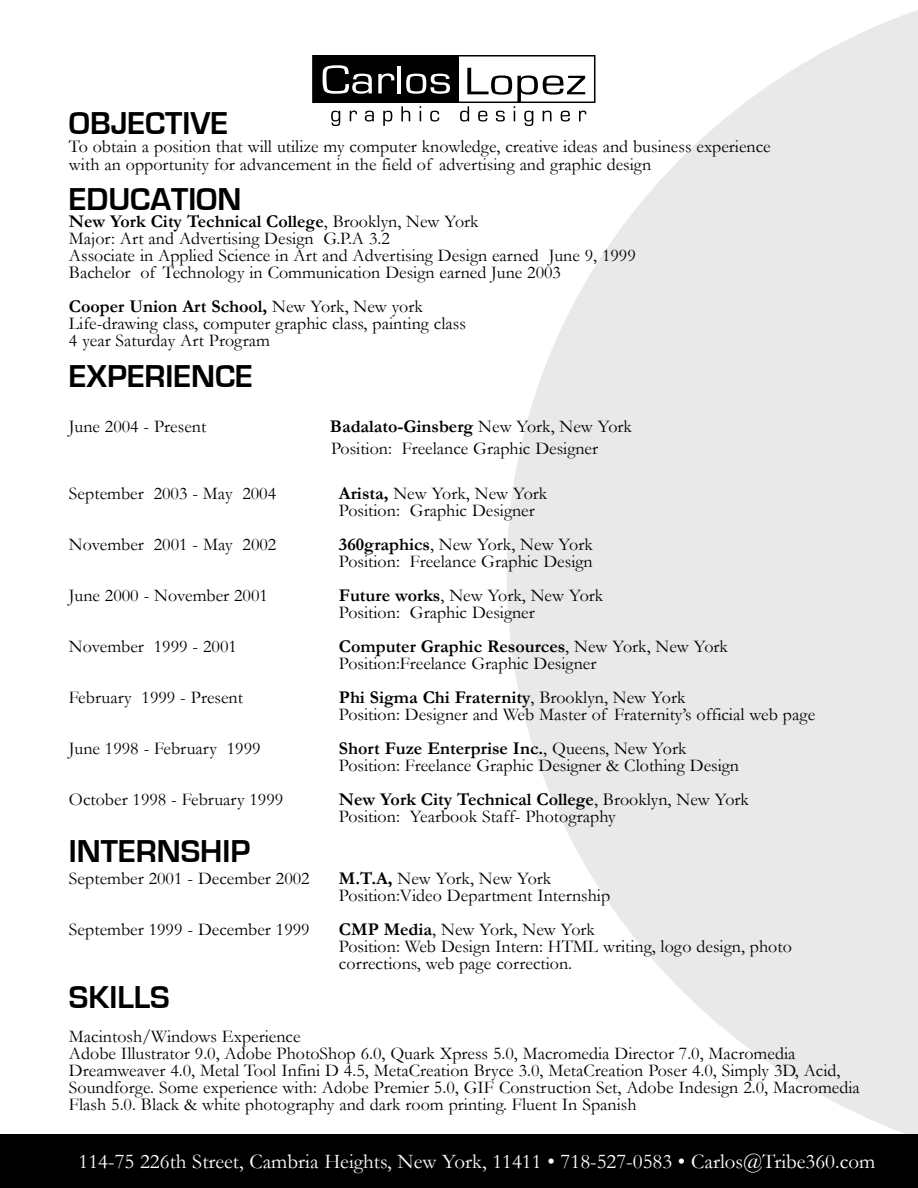
<style>
.page{position:relative;width:918px;height:1188px;background:#fff}
.page>*{position:absolute;margin:0;border:0;box-sizing:border-box;transform-origin:0 0}
.t1{font:700 32.55px "Eurostile";color:#000}
.t2{font:21px "Garamond";color:#fff}
.t3{font:18px/17.1px "Garamond";color:#000}
.t4{font:700 18px "Garamond";color:#000}
.s1{font-weight:400}
.s2{font-weight:700}
</style>
<div class="page">
<svg style="left:507px;top:10px;width:411px;height:1124px;fill:#e9e9e9"></svg>
<div style="left:313px;top:56px;width:146px;height:46px;background:#000"></div>
<svg style="left:323px;top:65px;width:49px;height:29px"></svg>
<svg style="left:378px;top:73px;width:16px;height:20px"></svg>
<hr style="left:398px;top:66px;width:3px;height:27px;background:#fff">
<svg style="left:406px;top:74px;width:44px;height:20px"></svg>
<div style="left:312px;top:55px;width:283px;height:48px;border:2px solid #000"></div>
<svg style="left:331px;top:111px;width:9px;height:15px"></svg>
<svg style="left:350px;top:111px;width:7px;height:10px"></svg>
<svg style="left:365px;top:111px;width:9px;height:11px"></svg>
<svg style="left:383px;top:111px;width:9px;height:15px"></svg>
<svg style="left:401px;top:106px;width:9px;height:15px"></svg>
<svg style="left:420px;top:106px;width:1px;height:15px"></svg>
<svg style="left:430px;top:111px;width:9px;height:11px"></svg>
<svg style="left:460px;top:68px;width:126px;height:58px"></svg>
<div style="left:0;top:1134px;width:918px;height:54px;background:#000"></div>
<p class="t1" style="left:69px;top:106px;width:161px">OBJECTIVE</p>
<p class="t3" style="left:69px;top:137px;width:703px;line-height:17.9px">To obtain a position that will utilize my computer knowledge, creative ideas and business experience with an opportunity for advancement in the field of advertising and graphic design</p>
<p class="t1" style="left:69px;top:181px;width:174px">EDUCATION</p>
<p class="t4" style="left:69px;top:209px;width:411px">New York City Technical College<span class="s1">, Brooklyn, New York</span></p>
<p class="t3" style="left:69px;top:229px;width:322px">Major: Art and Advertising Design G.P.A 3.2</p>
<p class="t3" style="left:69px;top:246px;width:568px">Associate in Applied Science in Art and Advertising Design earned June 9, 1999</p>
<p class="t3" style="left:69px;top:263px;width:494px">Bachelor of Technology in Communication Design earned June 2003</p>
<p class="t4" style="left:69px;top:294px;width:355px">Cooper Union Art School, <span class="s1">New York, New york</span></p>
<p class="t3" style="left:69px;top:314px;width:398px">Life-drawing class, computer graphic class, painting class</p>
<p class="t3" style="left:69px;top:331px;width:202px">4 year Saturday Art Program</p>
<p class="t1" style="left:69px;top:359px;width:185px">EXPERIENCE</p>
<p class="t3" style="left:69px;top:417px;width:139px">June 2004 - Present</p>
<p class="t4" style="left:330px;top:414px;width:304px">Badalato-Ginsberg <span class="s1">New York, New York</span></p>
<p class="t3" style="left:331px;top:439px;width:269px">Position: Freelance Graphic Designer</p>
<p class="t3" style="left:69px;top:484px;width:209px">September 2003 - May 2004</p>
<p class="t3" style="left:339px;top:484px;width:210px"><span class="s2">Arista,</span> New York, New York</p>
<p class="t3" style="left:339px;top:501px;width:197px">Position: Graphic Designer</p>
<p class="t3" style="left:69px;top:535px;width:209px">November 2001 - May 2002</p>
<p class="t3" style="left:339px;top:535px;width:255px"><span class="s2">360graphics</span>, New York, New York</p>
<p class="t3" style="left:339px;top:552px;width:255px">Position: Freelance Graphic Design</p>
<p class="t3" style="left:69px;top:586px;width:200px">June 2000 - November 2001</p>
<p class="t3" style="left:339px;top:586px;width:266px"><span class="s2">Future works</span>, New York, New York</p>
<p class="t3" style="left:339px;top:603px;width:197px">Position: Graphic Designer</p>
<p class="t3" style="left:69px;top:637px;width:169px">November 1999 - 2001</p>
<p class="t3" style="left:339px;top:637px;width:391px"><span class="s2">Computer Graphic Resources</span>, New York, New York<br>Position:Freelance Graphic Designer</p>
<p class="t3" style="left:69px;top:688px;width:176px">February 1999 - Present</p>
<p class="t4" style="left:339px;top:685px;width:348px">Phi Sigma Chi Fraternity<span class="s1">, Brooklyn, New York</span></p>
<p class="t3" style="left:339px;top:705px;width:478px">Position: Designer and Web Master of Fraternity’s official web page</p>
<p class="t3" style="left:69px;top:739px;width:193px">June 1998 - February 1999</p>
<p class="t4" style="left:339px;top:736px;width:349px">Short Fuze Enterprise Inc.<span class="s1">, Queens, New York</span></p>
<p class="t3" style="left:339px;top:756px;width:402px">Position: Freelance Graphic Designer &amp; Clothing Design</p>
<p class="t3" style="left:69px;top:791px;width:216px">October 1998 - February 1999</p>
<p class="t4" style="left:339px;top:787px;width:412px">New York City Technical College<span class="s1">, Brooklyn, New York</span></p>
<p class="t3" style="left:339px;top:808px;width:278px">Position: Yearbook Staff- Photography</p>
<p class="t1" style="left:69px;top:833px;width:183px">INTERNSHIP</p>
<p class="t3" style="left:69px;top:869px;width:242px">September 2001 - December 2002</p>
<p class="t3" style="left:339px;top:869px;width:214px"><span class="s2">M.T.A,</span> New York, New York</p>
<p class="t3" style="left:339px;top:886px;width:273px">Position:Video Department Internship</p>
<p class="t3" style="left:69px;top:920px;width:242px">September 1999 - December 1999</p>
<p class="t3" style="left:339px;top:920px;width:258px"><span class="s2">CMP Media</span>, New York, New York</p>
<p class="t3" style="left:339px;top:937px;width:454px">Position: Web Design Intern: HTML writing, logo design, photo corrections, web page correction.</p>
<p class="t1" style="left:69px;top:980px;width:102px">SKILLS</p>
<p class="t3" style="left:69px;top:1028px;width:233px">Macintosh/Windows Experience</p>
<p class="t3" style="left:69px;top:1045px;width:792px">Adobe Illustrator 9.0, Adobe PhotoShop 6.0, Quark Xpress 5.0, Macromedia Director 7.0, Macromedia Dreamweaver 4.0, Metal Tool Infini D 4.5, MetaCreation Bryce 3.0, MetaCreation Poser 4.0, Simply 3D, Acid, Soundforge. Some experience with: Adobe Premier 5.0, GIF Construction Set, Adobe Indesign 2.0, Macromedia Flash 5.0. Black &amp; white photography and dark room printing. Fluent In Spanish</p>
<p class="t2" style="left:79px;top:1148px;width:798px">114-75 226th Street, Cambria Heights, New York, 11411 • 718-527-0583 • Carlos@Tribe360.com</p>
</div>
